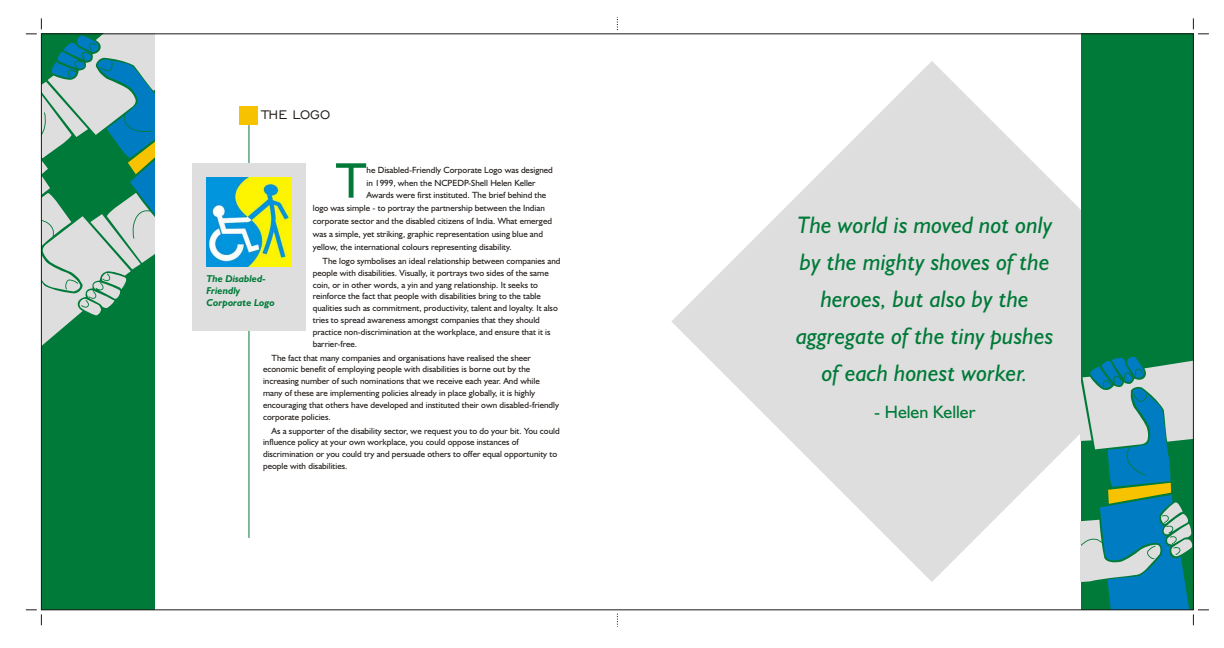
<style>
.page{position:relative;width:1224px;height:648px;background:#fff}
.page>*{position:absolute;margin:0;border:0;box-sizing:border-box;transform-origin:0 0}
.t1{font:50.3px "Humanst 521 BT";color:#007a38}
.t2{font:italic 24px/37.2px "Humanst 521 BT";color:#007a38;text-align:center}
.t3{font:18px "Humanst 521 BT";color:#007a38}
.t4{font:16px "Engravers Gothic BT";color:#1f1a17}
.t5{font:italic 700 10px/12px "Humanst 521 BT";color:#007a38}
.t6{font:9px/11.8px "Humanst 521 BT";color:#1f1a17}
</style>
<div class="page">
<svg style="left:671px;top:61px;width:410px;height:521px;fill:#dedede"></svg>
<div style="left:41px;top:34px;width:114px;height:576px;background:#007a38"></div>
<div style="left:1081px;top:34px;width:112px;height:576px;background:#007a38"></div>
<hr style="left:248px;top:121px;width:1px;height:417px;background:#007a38">
<div style="left:240px;top:106px;width:18px;height:18px;background:#f7c200"></div>
<div style="left:192px;top:163px;width:114px;height:168px;background:#dedede"></div>
<img style="left:206px;top:178px;width:85px;height:88px">
<svg style="left:26px;top:18px;width:129px;height:329px"></svg>
<svg style="left:26px;top:610px;width:16px;height:15px"></svg>
<svg style="left:1193px;top:18px;width:16px;height:17px"></svg>
<svg style="left:1081px;top:356px;width:128px;height:269px"></svg>
<h3 class="t4" style="left:262px;top:107px;width:70px">THE LOGO</h3>
<p class="t1" style="left:336px;top:159px;width:32px">T</p>
<p class="t6" style="left:367px;top:164px;width:188px">he Disabled-Friendly Corporate Logo was designed</p>
<p class="t6" style="left:367px;top:177px;width:171px">in 1999, when the NCPEDP-Shell Helen Keller</p>
<p class="t6" style="left:367px;top:190px;width:181px">Awards were first instituted. The brief behind the</p>
<p class="t6" style="left:313px;top:203px;width:234px">logo was simple - to portray the partnership between the Indian</p>
<p class="t6" style="left:313px;top:216px;width:241px">corporate sector and the disabled citizens of India. What emerged</p>
<p class="t6" style="left:313px;top:229px;width:232px">was a simple, yet striking, graphic representation using blue and</p>
<p class="t6" style="left:313px;top:242px;width:200px">yellow, the international colours representing disability.</p>
<p class="t6" style="left:313px;top:256px;width:249px;text-indent:10px">The logo symbolises an ideal relationship between companies and people with disabilities. Visually, it portrays two sides of the same coin, or in other words, a yin and yang relationship. It seeks to reinforce the fact that people with disabilities bring to the table qualities such as commitment, productivity, talent and loyalty. It also tries to spread awareness amongst companies that they should practice non-discrimination at the workplace, and ensure that it is barrier-free.</p>
<p class="t6" style="left:263px;top:352px;width:298px;text-indent:9px">The fact that many companies and organisations have realised the sheer economic benefit of employing people with disabilities is borne out by the increasing number of such nominations that we receive each year. And while many of these are implementing policies already in place globally, it is highly encouraging that others have developed and instituted their own disabled-friendly corporate policies.</p>
<p class="t6" style="left:263px;top:425px;width:298px;text-indent:9px">As a supporter of the disability sector, we request you to do your bit. You could influence policy at your own workplace, you could oppose instances of discrimination or you could try and persuade others to offer equal opportunity to people with disabilities.</p>
<h3 class="t5" style="left:206px;top:274px;width:70px">The Disabled-<br>Friendly<br>Corporate Logo</h3>
<p class="t2" style="left:796px;top:208px;width:259px">The world is moved not only by the mighty shoves of the heroes, but also by the aggregate of the tiny pushes of each honest worker.</p>
<p class="t3" style="left:874px;top:404px;width:103px">- Helen Keller</p>
</div>
